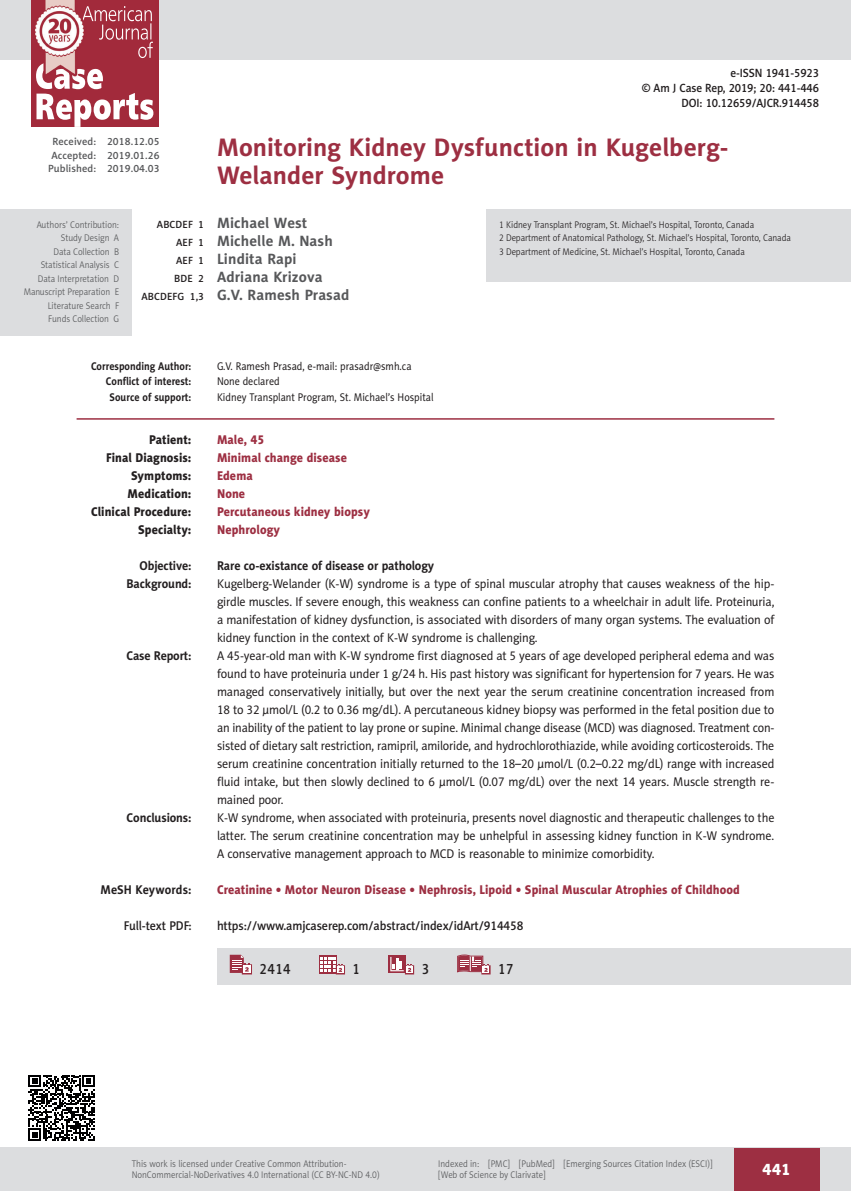
<style>
.page{position:relative;width:851px;height:1191px;background:#fff}
.page>*{position:absolute;margin:0;border:0;box-sizing:border-box;transform-origin:0 0}
.AJCR_Tytul{font:700 25.5px/28.5px "Naomi Sans EFN";color:#9d2f42}
.t1{font:16.5px "Naomi Sans EFN Heavy";color:#fff}
.AJCR_Autorzy{font:700 15px "Naomi Sans EFN";letter-spacing:.01em;color:#57585a}
.AJCR_dane{font:15px "Naomi Sans EFN Medium";letter-spacing:.03em;color:#231f20;scale:.9 1}
.AJCR_Summary_body{font:12.75px/18px "Naomi Sans EFN";letter-spacing:-.01em;color:#231f20;text-align:justify;scale:.95 1}
.AJCR_keywords{font:12.75px "Naomi Sans EFN Heavy";letter-spacing:.005em;color:#9d2f42;scale:.95 1}
.AJCR_Summary_body-2{font:700 12.75px "Naomi Sans EFN";letter-spacing:-.01em;color:#231f20;scale:.95 1}
.AJCR_keywords-2{font:12.75px "Naomi Sans EFN Heavy";letter-spacing:.005em;color:#231f20;scale:.95 1}
.AJCR_full_text_pdf{font:12.75px "Naomi Sans EFN Medium";letter-spacing:-.01em;color:#231f20;scale:.95 1}
.AJCR_keywords-3{font:700 12.75px "Naomi Sans EFN";letter-spacing:.005em;color:#231f20;scale:.95 1}
.AJCR_full_text_pdf-2{font:12px "Naomi Sans EFN Medium";letter-spacing:-.01em;color:#231f20;scale:.95 1}
.AJCR_Adres{font:11.25px "Naomi Sans EFN";color:#231f20;scale:.9 1}
.AJCR_Adres-2{font:700 11.25px "Naomi Sans EFN";color:#231f20;scale:.9 1}
.t2{font:10.5px "Naomi Sans EFN Medium";letter-spacing:.01em;color:#57585a}
.t3{font:9.75px/11.2px "Naomi Sans EFN Light";color:#57585a;scale:.9 1}
.AJCR_Afiliacja{font:9.75px "Naomi Sans EFN Light";color:#231f20;scale:.9 1}
.s1{font-family:"Naomi Sans EFN Medium";font-weight:400;font-size:10.5px;color:#231f20}
</style>
<div class="page">
<div style="left:217px;top:948px;width:633px;height:36px;background:#dcdddf"></div>
<svg style="left:230px;top:954px;width:22px;height:20px"></svg>
<div style="left:319px;top:955px;width:17px;height:18px;background:#9d2f42"></div>
<svg style="left:320px;top:956px;width:25px;height:18px"></svg>
<div style="left:388px;top:955px;width:18px;height:18px;background:#9d2f42"></div>
<svg style="left:390px;top:957px;width:24px;height:17px"></svg>
<svg style="left:457px;top:954px;width:33px;height:20px"></svg>
<hr style="left:77px;top:418px;width:697px;height:2px;background:#9d2f42">
<div style="left:0;top:210px;width:132px;height:126px;background:#dcdddf"></div>
<div style="left:486px;top:210px;width:364px;height:72px;background:#dcdddf"></div>
<svg style="left:28px;top:1075px;width:67px;height:66px"></svg>
<div style="left:0;top:1148px;width:850px;height:43px;background:#dcdddf"></div>
<div style="left:733px;top:1147px;width:86px;height:43px;background:#9d2f42"></div>
<div style="left:0;top:0;width:850px;height:60px;background:#dcdddf"></div>
<img style="left:32px;top:0;width:127px;height:127px">
<img style="left:36px;top:63px;width:117px;height:64px">
<img style="left:82px;top:6px;width:70px;height:34px">
<p class="AJCR_full_text_pdf-2" style="left:730px;top:66px;width:95px">e-ISSN 1941-5923</p>
<p class="AJCR_full_text_pdf-2" style="left:641px;top:81px;width:188px">© Am J Case Rep, 2019; 20: 441-446</p>
<p class="AJCR_full_text_pdf-2" style="left:681px;top:96px;width:146px">DOI: 10.12659/AJCR.914458</p>
<p class="AJCR_Tytul" style="left:217px;top:133px;width:512px">Monitoring Kidney Dysfunction in Kugelberg-<br>Welander Syndrome</p>
<p class="AJCR_Autorzy" style="left:157px;top:214px;width:152px"><span class="s1">ABCDEF 1</span> Michael West</p>
<p class="AJCR_Autorzy" style="left:176px;top:232px;width:158px"><span class="s1">AEF 1</span> Michelle M. Nash</p>
<p class="AJCR_Autorzy" style="left:176px;top:250px;width:122px"><span class="s1">AEF 1</span> Lindita Rapi</p>
<p class="AJCR_Autorzy" style="left:174px;top:268px;width:150px"><span class="s1">BDE 2</span> Adriana Krizova</p>
<p class="AJCR_Autorzy" style="left:141px;top:286px;width:209px"><span class="s1">ABCDEFG 1,3</span> G.V. Ramesh Prasad</p>
<p class="t2" style="left:52px;top:136px;width:109px">Received: 2018.12.05</p>
<p class="t2" style="left:51px;top:149px;width:110px">Accepted: 2019.01.26</p>
<p class="t2" style="left:48px;top:163px;width:113px">Published: 2019.04.03</p>
<p class="t3" style="left:37px;top:219px;width:93px">Authors’ Contribution:</p>
<p class="t3" style="left:61px;top:232px;width:66px">Study Design A</p>
<p class="t3" style="left:53px;top:246px;width:74px">Data Collection B</p>
<p class="t3" style="left:41px;top:259px;width:89px">Statistical Analysis C</p>
<p class="t3" style="left:38px;top:273px;width:92px">Data Interpretation D</p>
<p class="t3" style="left:24px;top:286px;width:107px">Manuscript Preparation E</p>
<p class="t3" style="left:48px;top:300px;width:81px">Literature Search F</p>
<p class="t3" style="left:48px;top:313px;width:80px">Funds Collection G</p>
<p class="AJCR_Afiliacja" style="left:499px;top:219px;width:285px">1 Kidney Transplant Program, St. Michael’s Hospital, Toronto, Canada</p>
<p class="AJCR_Afiliacja" style="left:499px;top:232px;width:326px">2 Department of Anatomical Pathology, St. Michael’s Hospital, Toronto, Canada</p>
<p class="AJCR_Afiliacja" style="left:499px;top:246px;width:274px">3 Department of Medicine, St. Michael’s Hospital, Toronto, Canada</p>
<p class="AJCR_Adres-2" style="left:91px;top:359px;width:113px">Corresponding Author:</p>
<p class="AJCR_Adres" style="left:217px;top:359px;width:218px">G.V. Ramesh Prasad, e-mail: prasadr@smh.ca</p>
<p class="AJCR_Adres-2" style="left:106px;top:375px;width:97px">Conflict of interest:</p>
<p class="AJCR_Adres" style="left:217px;top:375px;width:71px">None declared</p>
<p class="AJCR_Adres-2" style="left:110px;top:391px;width:92px">Source of support:</p>
<p class="AJCR_Adres" style="left:217px;top:391px;width:242px">Kidney Transplant Program, St. Michael’s Hospital</p>
<p class="AJCR_keywords-2" style="left:149px;top:432px;width:46px">Patient:</p>
<p class="AJCR_keywords" style="left:217px;top:432px;width:51px">Male, 45</p>
<p class="AJCR_keywords-2" style="left:106px;top:450px;width:91px">Final Diagnosis:</p>
<p class="AJCR_keywords" style="left:217px;top:450px;width:138px">Minimal change disease</p>
<p class="AJCR_keywords-2" style="left:131px;top:468px;width:65px">Symptoms:</p>
<p class="AJCR_keywords" style="left:217px;top:468px;width:39px">Edema</p>
<p class="AJCR_keywords-2" style="left:128px;top:486px;width:69px">Medication:</p>
<p class="AJCR_keywords" style="left:217px;top:486px;width:31px">None</p>
<p class="AJCR_keywords-2" style="left:91px;top:504px;width:107px">Clinical Procedure:</p>
<p class="AJCR_keywords" style="left:217px;top:504px;width:162px">Percutaneous kidney biopsy</p>
<p class="AJCR_keywords-2" style="left:138px;top:522px;width:58px">Specialty:</p>
<p class="AJCR_keywords" style="left:217px;top:522px;width:68px">Nephrology</p>
<p class="AJCR_Summary_body-2" style="left:139px;top:558px;width:56px">Objective:</p>
<p class="AJCR_Summary_body-2" style="left:217px;top:558px;width:230px">Rare co-existance of disease or pathology</p>
<p class="AJCR_Summary_body-2" style="left:126px;top:576px;width:70px">Background:</p>
<p class="AJCR_Summary_body" style="left:217px;top:575px;width:588px">Kugelberg-Welander (K-W) syndrome is a type of spinal muscular atrophy that causes weakness of the hip&shy;girdle muscles. If severe enough, this weakness can confine patients to a wheelchair in adult life. Proteinuria, a manifestation of kidney dysfunction, is associated with disorders of many organ systems. The evaluation of kidney function in the context of K-W syndrome is challenging.</p>
<p class="AJCR_Summary_body-2" style="left:126px;top:648px;width:70px">Case Report:</p>
<p class="AJCR_Summary_body" style="left:217px;top:647px;width:588px">A 45-year-old man with K-W syndrome first diagnosed at 5 years of age developed peripheral edema and was found to have proteinuria under 1 g/24 h. His past history was significant for hypertension for 7 years. He was managed conservatively initially, but over the next year the serum creatinine concentration increased from 18 to 32 µmol/L (0.2 to 0.36 mg/dL). A percutaneous kidney biopsy was performed in the fetal position due to an inability of the patient to lay prone or supine. Minimal change disease (MCD) was diagnosed. Treatment con&shy;sisted of dietary salt restriction, ramipril, amiloride, and hydrochlorothiazide, while avoiding corticosteroids. The serum creatinine concentration initially returned to the 18–20 µmol/L (0.2–0.22 mg/dL) range with increased fluid intake, but then slowly declined to 6 µmol/L (0.07 mg/dL) over the next 14 years. Muscle strength re&shy;mained poor.</p>
<p class="AJCR_Summary_body-2" style="left:127px;top:810px;width:70px">Conclusions:</p>
<p class="AJCR_Summary_body" style="left:217px;top:809px;width:588px">K-W syndrome, when associated with proteinuria, presents novel diagnostic and therapeutic challenges to the latter. The serum creatinine concentration may be unhelpful in assessing kidney function in K-W syndrome.<br>A conservative management approach to MCD is reasonable to minimize comorbidity.</p>
<p class="AJCR_keywords-3" style="left:100px;top:882px;width:97px">MeSH Keywords:</p>
<p class="AJCR_keywords" style="left:217px;top:882px;width:552px">Creatinine • Motor Neuron Disease • Nephrosis, Lipoid • Spinal Muscular Atrophies of Childhood</p>
<p class="AJCR_full_text_pdf" style="left:124px;top:918px;width:73px">Full-text PDF:</p>
<p class="AJCR_full_text_pdf" style="left:217px;top:918px;width:324px">https://www.amjcaserep.com/abstract/index/idArt/914458</p>
<p class="AJCR_dane" style="left:259px;top:960px;width:36px">2414</p>
<p class="AJCR_dane" style="left:352px;top:960px;width:10px">1</p>
<p class="AJCR_dane" style="left:421px;top:960px;width:10px">3</p>
<p class="AJCR_dane" style="left:498px;top:960px;width:19px">17</p>
<p class="t3" style="left:132px;top:1158px;width:277px">This work is licensed under Creative Common Attribution-<br>NonCommercial-NoDerivatives 4.0 International (CC BY-NC-ND 4.0)</p>
<p class="t3" style="left:438px;top:1158px;width:306px">Indexed in: [PMC] [PubMed] [Emerging Sources Citation Index (ESCI)] [Web of Science by Clarivate]</p>
<p class="t1" style="left:762px;top:1159px;width:30px">441</p>
</div>
